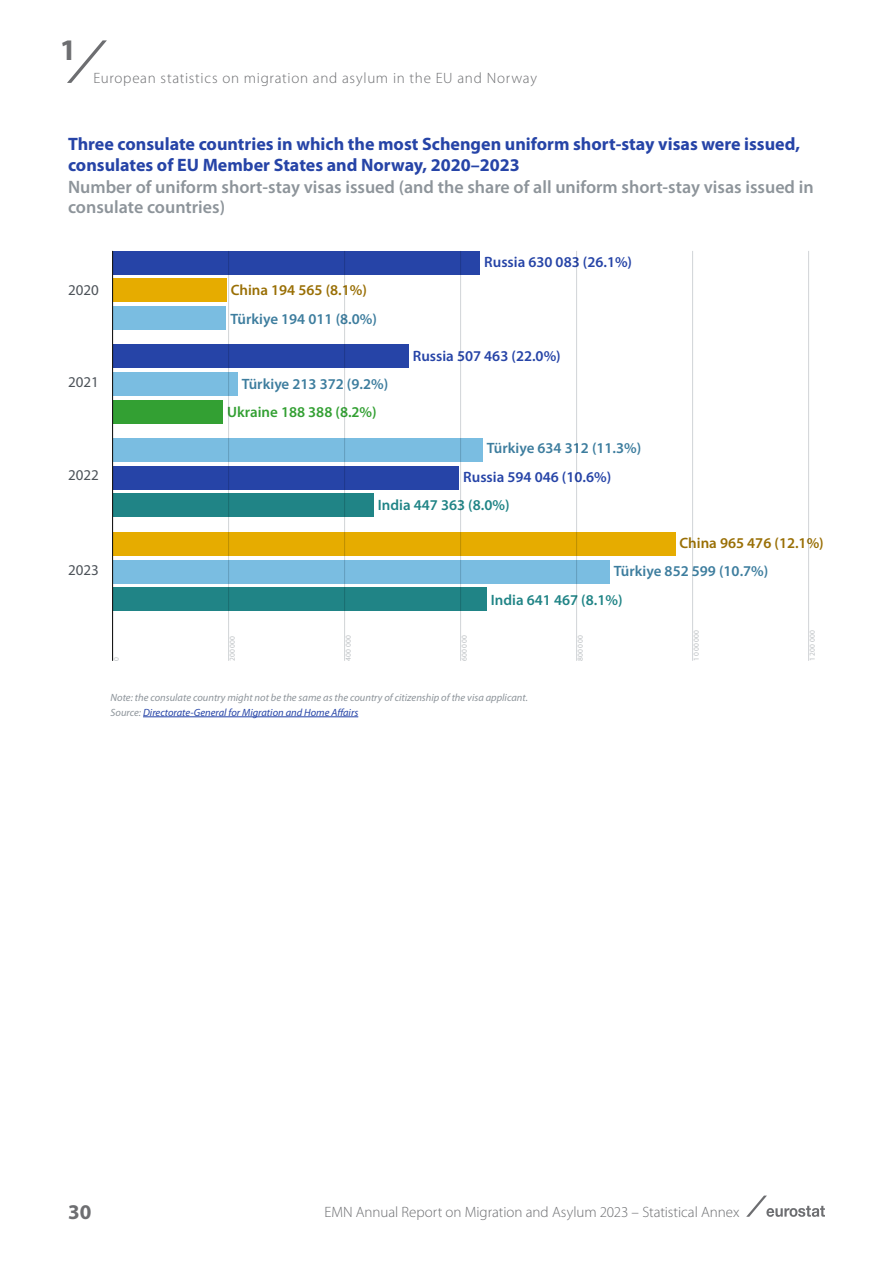
<style>
.page{position:relative;width:893px;height:1263px;background:#fff}
.page>*{position:absolute;margin:0;border:0;box-sizing:border-box;transform-origin:0 0}
.t1{font:700 30px "Myriad Pro";color:#6d6e71}
.t2{font:700 21px "Myriad Pro";color:#6d6e71}
.GR_header{font:700 18px/21.6px "Myriad Pro";color:#2644a7}
.GR_subheader_P{font:600 18px/19.8px "Myriad Pro";color:#8d949a}
.GR_values{font:600 15px "Myriad Pro";color:#3d7d9e}
.GR_values-2{font:600 15px "Myriad Pro";color:#2644a7}
.t3{font:300 15px "Myriad Pro";letter-spacing:-.005em;color:#6d6e71}
.t4{font:300 15px "Myriad Pro";letter-spacing:.045em;color:#6d6e71}
.GR_values-3{font:600 15px "Myriad Pro";color:#996f05}
.GR_values-4{font:600 15px "Myriad Pro";color:#208486}
.GR_values-5{font:600 15px "Myriad Pro";color:#33a033}
.GR_axis{font:15px "Myriad Pro";color:#4d5359}
.GR_source{font:italic 10.5px "Myriad Pro";color:#8d949a}
.GR_source-2{font:italic 10.5px "Myriad Pro";color:#2644a7}
.t5{font:7.5px "Myriad Pro";letter-spacing:.025em;color:#bbbfc2}
.s1{color:#8d949a}
</style>
<div class="page">
<svg style="left:67px;top:40px;width:40px;height:43px"></svg>
<svg style="left:746px;top:1195px;width:79px;height:22px"></svg>
<div style="left:113px;top:251px;width:367px;height:23px;background:#2644a7"></div>
<div style="left:113px;top:279px;width:113px;height:23px;background:#e6ac00"></div>
<div style="left:113px;top:306px;width:113px;height:23px;background:#7abde1"></div>
<div style="left:113px;top:345px;width:296px;height:23px;background:#2644a7"></div>
<div style="left:113px;top:372px;width:124px;height:24px;background:#7abde1"></div>
<div style="left:113px;top:400px;width:110px;height:23px;background:#33a033"></div>
<div style="left:113px;top:438px;width:369px;height:24px;background:#7abde1"></div>
<div style="left:113px;top:466px;width:346px;height:23px;background:#2644a7"></div>
<div style="left:113px;top:494px;width:261px;height:23px;background:#208486"></div>
<div style="left:113px;top:532px;width:562px;height:24px;background:#e6ac00"></div>
<div style="left:113px;top:560px;width:497px;height:23px;background:#7abde1"></div>
<div style="left:113px;top:588px;width:374px;height:23px;background:#208486"></div>
<hr style="left:143px;top:716px;width:215px;height:1px;background:#2644a7">
<hr style="left:112px;top:251px;width:1px;height:410px;background:#000">
<hr style="left:228px;top:251px;width:1px;height:410px;background:#d1d4d7">
<hr style="left:344px;top:251px;width:1px;height:410px;background:#d1d4d7">
<hr style="left:460px;top:251px;width:1px;height:410px;background:#d1d4d7">
<hr style="left:576px;top:251px;width:1px;height:410px;background:#d1d4d7">
<hr style="left:692px;top:251px;width:1px;height:410px;background:#d1d4d7">
<hr style="left:808px;top:251px;width:1px;height:410px;background:#d1d4d7">
<h1 class="t1" style="left:60px;top:31px;width:18px">1</h1>
<p class="t4" style="left:94px;top:70px;width:445px">European statistics on migration and asylum in the EU and Norway</p>
<h3 class="GR_header" style="left:68px;top:132px;width:733px">Three consulate countries in which the most Schengen uniform short-stay visas were issued, consulates of EU Member States and Norway, 2020–2023</h3>
<p class="GR_subheader_P" style="left:68px;top:177px;width:747px">Number of uniform short-stay visas issued (and the share of all uniform short-stay visas issued in consulate countries)</p>
<p class="GR_axis" style="left:68px;top:280px;width:32px">2020</p>
<p class="GR_axis" style="left:68px;top:373px;width:32px">2021</p>
<p class="GR_axis" style="left:68px;top:466px;width:32px">2022</p>
<p class="GR_axis" style="left:68px;top:560px;width:32px">2023</p>
<p class="t5" style="left:112px;top:661px;width:5px;rotate:-90deg">0</p>
<p class="GR_values-3" style="left:231px;top:281px;width:138px">China 194 565 (8.1%)</p>
<p class="GR_values" style="left:230px;top:309px;width:148px">Türkiye 194 011 (8.0%)</p>
<p class="GR_values" style="left:242px;top:374px;width:148px">Türkiye 213 372 (9.2%)</p>
<p class="GR_values-5" style="left:227px;top:403px;width:151px">Ukraine 188 388 (8.2%)</p>
<p class="GR_values-2" style="left:484px;top:252px;width:149px">Russia 630 083 (26.1%)</p>
<p class="GR_values-2" style="left:413px;top:346px;width:149px">Russia 507 463 (22.0%)</p>
<p class="GR_values" style="left:487px;top:439px;width:156px">Türkiye 634 312 (11.3%)</p>
<p class="GR_values-2" style="left:463px;top:467px;width:149px">Russia 594 046 (10.6%)</p>
<p class="GR_values-4" style="left:378px;top:495px;width:133px">India 447 363 (8.0%)</p>
<p class="GR_values-3" style="left:679px;top:533px;width:146px">China 965 476 (12.1%)</p>
<p class="GR_values" style="left:614px;top:562px;width:156px">Türkiye 852 599 (10.7%)</p>
<p class="GR_values-4" style="left:491px;top:590px;width:133px">India 641 467 (8.1%)</p>
<p class="t5" style="left:228px;top:661px;width:27px;rotate:-90deg">200 000</p>
<p class="t5" style="left:344px;top:661px;width:27px;rotate:-90deg">400 000</p>
<p class="t5" style="left:460px;top:661px;width:27px;rotate:-90deg">600 000</p>
<p class="t5" style="left:576px;top:661px;width:27px;rotate:-90deg">800 000</p>
<p class="t5" style="left:692px;top:661px;width:32px;rotate:-90deg">1 000 000</p>
<p class="t5" style="left:808px;top:661px;width:32px;rotate:-90deg">1 200 000</p>
<p class="GR_source" style="left:111px;top:691px;width:419px">Note: the consulate country might not be the same as the country of citizenship of the visa applicant.</p>
<p class="GR_source-2" style="left:111px;top:706px;width:249px"><span class="s1">Source:</span> Directorate-General for Migration and Home Affairs</p>
<p class="t2" style="left:68px;top:1198px;width:25px">30</p>
<p class="t3" style="left:324px;top:1203px;width:417px">EMN Annual Report on Migration and Asylum 2023 – Statistical Annex</p>
</div>
